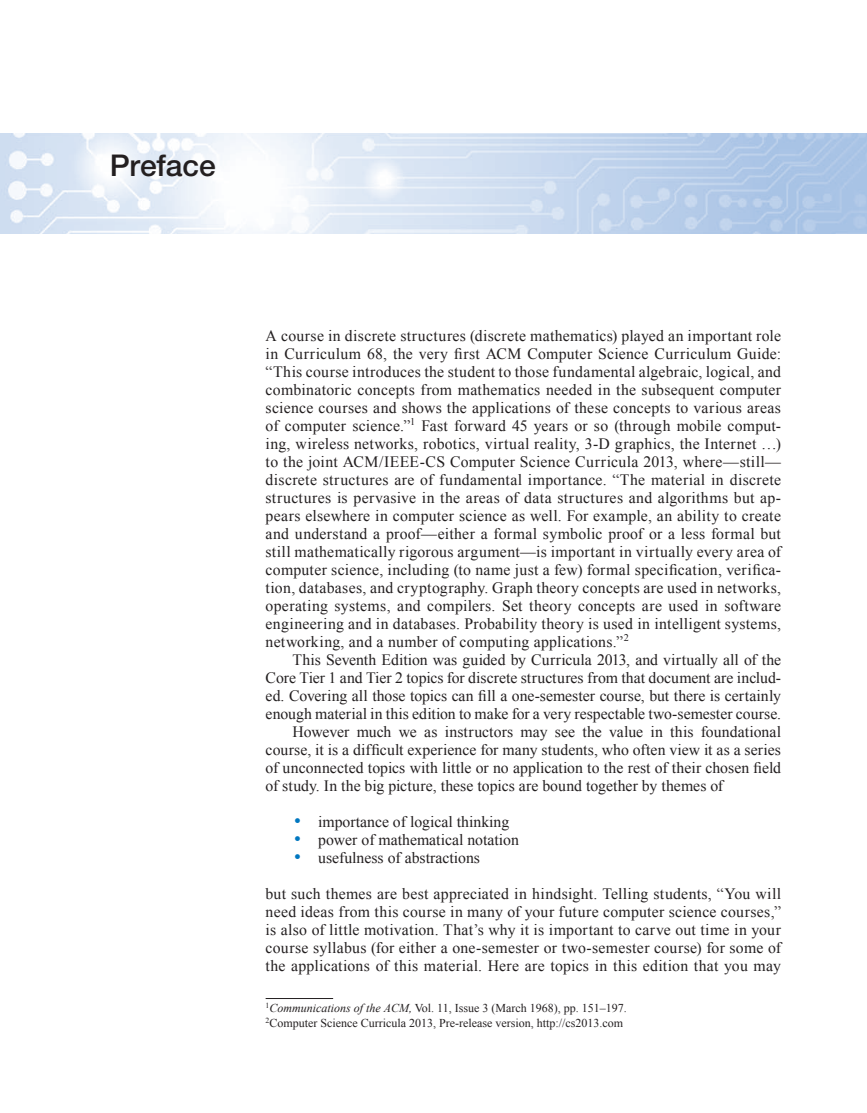
<style>
.page{position:relative;width:867px;height:1113px;background:#fff}
.page>*{position:absolute;margin:0;border:0;box-sizing:border-box;transform-origin:0 0}
.t1{font:500 30px "Helvetica Neue LT Std";letter-spacing:-.005em;color:#231f20}
.t2{font:15.75px/18px "Times New Roman";letter-spacing:.015em;color:#231f20;text-align:justify}
.t3{font:12px/15px "Times New Roman";color:#231f20}
.s1{font-size:19.5px;color:#0077c0}
.s2{font-style:italic}
</style>
<div class="page">
<img style="left:0;top:133px;width:866px;height:100px">
<hr style="left:266px;top:997px;width:67px;height:1px;background:#231f20">
<p class="t1" style="left:110px;top:148px;width:108px">Preface</p>
<p class="t2" style="left:266px;top:326px;width:517px">A course in discrete structures (discrete mathematics) played an important role</p>
<p class="t2" style="left:266px;top:344px;width:517px">in Curriculum 68, the very first ACM Computer Science Curriculum Guide:</p>
<p class="t2" style="left:266px;top:362px;width:517px">“This course introduces the student to those fundamental algebraic, logical, and</p>
<p class="t2" style="left:266px;top:380px;width:517px">combinatoric concepts from mathematics needed in the subsequent computer</p>
<p class="t2" style="left:266px;top:398px;width:517px">science courses and shows the applications of these concepts to various areas</p>
<p class="t2" style="left:266px;top:416px;width:517px">of computer science.”<sup>1</sup> Fast forward 45 years or so (through mobile comput-</p>
<p class="t2" style="left:265px;top:434px;width:517px">ing, wireless networks, robotics, virtual reality, 3-D graphics, the Internet …)</p>
<p class="t2" style="left:265px;top:452px;width:517px">to the joint ACM/IEEE-CS Computer Science Curricula 2013, where—still—</p>
<p class="t2" style="left:265px;top:470px;width:517px">discrete structures are of fundamental importance. “The material in discrete</p>
<p class="t2" style="left:265px;top:488px;width:517px">structures is pervasive in the areas of data structures and algorithms but ap-</p>
<p class="t2" style="left:265px;top:506px;width:517px">pears elsewhere in computer science as well. For example, an ability to create</p>
<p class="t2" style="left:265px;top:524px;width:517px">and understand a proof—either a formal symbolic proof or a less formal but</p>
<p class="t2" style="left:265px;top:542px;width:517px">still mathematically rigorous argument—is important in virtually every area of</p>
<p class="t2" style="left:265px;top:560px;width:517px">computer science, including (to name just a few) formal specification, verifica-</p>
<p class="t2" style="left:265px;top:578px;width:517px">tion, databases, and cryptography. Graph theory concepts are used in networks,</p>
<p class="t2" style="left:265px;top:596px;width:517px">operating systems, and compilers. Set theory concepts are used in software</p>
<p class="t2" style="left:265px;top:614px;width:517px">engineering and in databases. Probability theory is used in intelligent systems,</p>
<p class="t2" style="left:265px;top:632px;width:365px">networking, and a number of computing applications.”<sup>2</sup></p>
<p class="t2" style="left:292px;top:650px;width:490px">This Seventh Edition was guided by Curricula 2013, and virtually all of the</p>
<p class="t2" style="left:266px;top:668px;width:517px">Core Tier 1 and Tier 2 topics for discrete structures from that document are includ-</p>
<p class="t2" style="left:266px;top:686px;width:517px">ed. Covering all those topics can fill a one-semester course, but there is certainly</p>
<p class="t2" style="left:266px;top:704px;width:517px">enough material in this edition to make for a very respectable two-semester course.</p>
<p class="t2" style="left:292px;top:722px;width:490px">However much we as instructors may see the value in this foundational</p>
<p class="t2" style="left:266px;top:740px;width:517px">course, it is a difficult experience for many students, who often view it as a series</p>
<p class="t2" style="left:266px;top:758px;width:517px">of unconnected topics with little or no application to the rest of their chosen field</p>
<p class="t2" style="left:266px;top:776px;width:459px">of study. In the big picture, these topics are bound together by themes of</p>
<p class="t2" style="left:294px;top:812px;width:217px"><span class="s1">•</span> importance of logical thinking</p>
<p class="t2" style="left:294px;top:830px;width:226px"><span class="s1">•</span> power of mathematical notation</p>
<p class="t2" style="left:294px;top:848px;width:187px"><span class="s1">•</span> usefulness of abstractions</p>
<p class="t2" style="left:266px;top:884px;width:517px">but such themes are best appreciated in hindsight. Telling students, “You will need ideas from this course in many of your future computer science courses,” is also of little motivation. That’s why it is important to carve out time in your course syllabus (for either a one-semester or two-semester course) for some of the applications of this material. Here are topics in this edition that you may</p>
<p class="t3" style="left:266px;top:1000px;width:363px"><sup>1</sup><span class="s2">Communications of the ACM,</span> Vol. 11, Issue 3 (March 1968), pp. 151–197.<br><sup>2</sup>Computer Science Curricula 2013, Pre-release version, http://cs2013.com</p>
</div>
